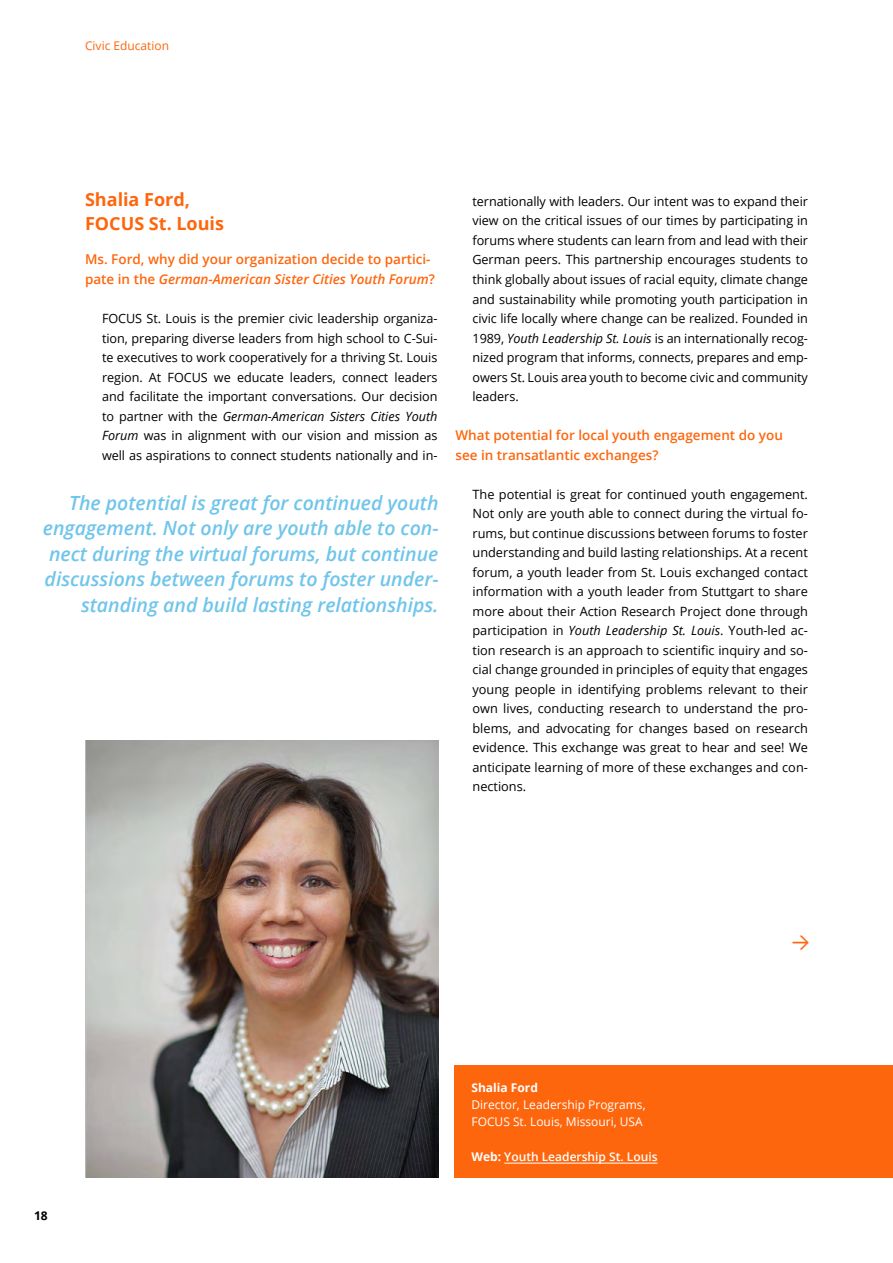
<style>
.page{position:relative;width:893px;height:1263px;background:#fff}
.page>*{position:absolute;margin:0;border:0;box-sizing:border-box;transform-origin:0 0}
.Copy_9{font:21px "Calibri";color:#fe660d}
.Zitat{font:italic 600 19.5px/25.5px "Open Sans";color:#70c5eb;text-align:right}
.t1{font:700 18px/24px "Open Sans";color:#fe660d}
.Interview_Frage{font:600 13.5px/19.5px "Open Sans";color:#fe660d}
.Interview_Antwort{font:12.75px/19.5px "Open Sans";letter-spacing:-.005em;color:#000;text-align:justify}
.Kontakt{font:12px/17.2px "Open Sans";color:#fff}
.Kontakt-2{font:600 12px "Open Sans";color:#fff}
.Pagina{font:12px "Open Sans";color:#fe660d}
.t2{font:700 12px "Open Sans";color:#000}
.s1{font-style:italic}
.s2{font-weight:700}
</style>
<div class="page">
<img style="left:85px;top:741px;width:353px;height:437px">
<div style="left:454px;top:1066px;width:439px;height:112px;background:#fe660d"></div>
<hr style="left:504px;top:1163px;width:153px;height:1px;background:#fff">
<p class="Pagina" style="left:85px;top:37px;width:86px">Civic Education</p>
<h3 class="t1" style="left:85px;top:187px;width:140px">Shalia Ford,<br>FOCUS St. Louis</h3>
<p class="Interview_Frage" style="left:85px;top:250px;width:351px">Ms. Ford, why did your organization decide to partici&shy;pate in the <span class="s1">German-American Sister Cities Youth Forum</span>?</p>
<p class="Interview_Antwort" style="left:102px;top:308px;width:337px">FOCUS St. Louis is the premier civic leadership organiza&shy;tion, preparing diverse leaders from high school to C-Sui&shy;te executives to work cooperatively for a thriving St. Louis region. At FOCUS we educate leaders, connect leaders and facilitate the important conversations. Our decision to partner with the <span class="s1">German-American Sisters Cities Youth Forum</span> was in alignment with our vision and mission as well as aspirations to connect students nationally and in-</p>
<p class="Zitat" style="left:43px;top:490px;width:397px">The potential is great for continued youth engagement. Not only are youth able to con&shy;nect during the virtual forums, but continue discussions between forums to foster under&shy;standing and build lasting relationships.</p>
<p class="Interview_Antwort" style="left:472px;top:191px;width:337px">ternationally with leaders. Our intent was to expand their view on the critical issues of our times by participating in forums where students can learn from and lead with their German peers. This partnership encourages students to think globally about issues of racial equity, climate change and sustainability while promoting youth participation in civic life locally where change can be realized. Founded in 1989, <span class="s1">Youth Leadership St. Louis</span> is an internationally recog&shy;nized program that informs, connects, prepares and emp&shy;owers St. Louis area youth to become civic and community leaders.</p>
<p class="Interview_Frage" style="left:455px;top:425px;width:329px">What potential for local youth engagement do you see in transatlantic exchanges?</p>
<p class="Interview_Antwort" style="left:472px;top:484px;width:337px">The potential is great for continued youth engagement.<br>Not only are youth able to connect during the virtual fo&shy;rums, but continue discussions between forums to foster understanding and build lasting relationships. At a recent forum, a youth leader from St. Louis exchanged contact information with a youth leader from Stuttgart to share more about their Action Research Project done through participation in <span class="s1">Youth Leadership St. Louis</span>. Youth-led ac&shy;tion research is an approach to scientific inquiry and so&shy;cial change grounded in principles of equity that engages young people in identifying problems relevant to their own lives, conducting research to understand the pro&shy;blems, and advocating for changes based on research evidence. This exchange was great to hear and see! We anticipate learning of more of these exchanges and con&shy;nections.</p>
<p class="t2" style="left:34px;top:1207px;width:15px">18</p>
<p class="Kontakt" style="left:471px;top:1078px;width:176px"><span class="s2">Shalia Ford<br></span>Director, Leadership Programs,<br>FOCUS St. Louis, Missouri, USA</p>
<p class="Kontakt-2" style="left:471px;top:1148px;width:188px"><span class="s2">Web:</span> Youth Leadership St. Louis</p>
<p class="Copy_9" style="left:791px;top:929px;width:21px">→</p>
</div>
